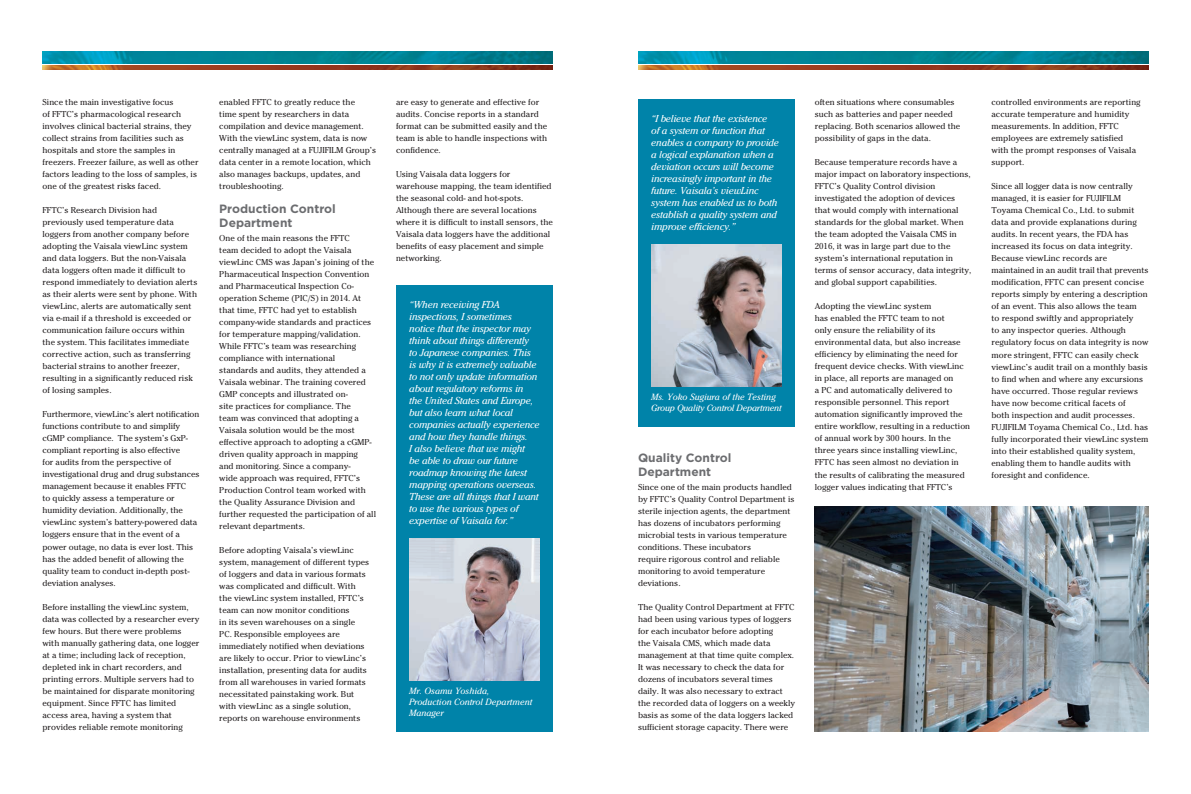
<style>
.page{position:relative;width:1191px;height:794px;background:#fff}
.page>*{position:absolute;margin:0;border:0;box-sizing:border-box;transform-origin:0 0}
.t1{font:700 12px/14px "Gotham";color:#6c6d70}
.t2{font:italic 10px/12px "Cheltenham Std";letter-spacing:-.02em;color:#fff}
.t3{font:italic 9px/11px "Cheltenham Std";letter-spacing:-.02em;color:#fff}
.t4{font:italic 9px/11px "Cheltenham Std";color:#fff}
.t5{font:8.5px/12px "Cheltenham Std";color:#231f20}
</style>
<div class="page">
<img style="left:43px;top:51px;width:510px;height:12px">
<img style="left:43px;top:65px;width:510px;height:4px">
<img style="left:638px;top:51px;width:510px;height:12px">
<img style="left:638px;top:65px;width:510px;height:4px">
<div style="left:396px;top:285px;width:157px;height:447px;background:#0083a9"></div>
<img style="left:409px;top:538px;width:131px;height:142px">
<div style="left:638px;top:99px;width:157px;height:328px;background:#0083a9"></div>
<img style="left:651px;top:245px;width:130px;height:141px">
<img style="left:814px;top:507px;width:334px;height:224px">
<p class="t5" style="left:43px;top:96px;width:158px">Since the main investigative focus<br>of FFTC’s pharmacological research involves clinical bacterial strains, they collect strains from facilities such as hospitals and store the samples in freezers. Freezer failure, as well as other factors leading to the loss of samples, is one of the greatest risks faced.</p>
<p class="t5" style="left:43px;top:204px;width:156px">FFTC’s Research Division had previously used temperature data loggers from another company before adopting the Vaisala viewLinc system and data loggers. But the non-Vaisala data loggers often made it difficult to respond immediately to deviation alerts as their alerts were sent by phone. With viewLinc, alerts are automatically sent via e-mail if a threshold is exceeded or communication failure occurs within the system. This facilitates immediate corrective action, such as transferring bacterial strains to another freezer, resulting in a significantly reduced risk of losing samples.</p>
<p class="t5" style="left:43px;top:408px;width:158px">Furthermore, viewLinc’s alert notification functions contribute to and simplify cGMP compliance. The system’s GxP&shy;compliant reporting is also effective<br>for audits from the perspective of investigational drug and drug substances management because it enables FFTC<br>to quickly assess a temperature or humidity deviation. Additionally, the viewLinc system’s battery-powered data loggers ensure that in the event of a power outage, no data is ever lost. This has the added benefit of allowing the quality team to conduct in-depth post&shy;deviation analyses.</p>
<p class="t5" style="left:43px;top:600px;width:158px">Before installing the viewLinc system, data was collected by a researcher every few hours. But there were problems with manually gathering data, one logger at a time; including lack of reception, depleted ink in chart recorders, and printing errors. Multiple servers had to be maintained for disparate monitoring equipment. Since FFTC has limited access area, having a system that provides reliable remote monitoring</p>
<p class="t5" style="left:219px;top:96px;width:158px">enabled FFTC to greatly reduce the<br>time spent by researchers in data compilation and device management.<br>With the viewLinc system, data is now centrally managed at a FUJIFILM Group’s data center in a remote location, which also manages backups, updates, and troubleshooting.</p>
<h1 class="t1" style="left:219px;top:202px;width:118px">Production Control<br>Department</h1>
<p class="t5" style="left:219px;top:232px;width:158px">One of the main reasons the FFTC<br>team decided to adopt the Vaisala viewLinc CMS was Japan’s joining of the Pharmaceutical Inspection Convention and Pharmaceutical Inspection Co&shy;operation Scheme (PIC/S) in 2014. At that time, FFTC had yet to establish company-wide standards and practices for temperature mapping/validation.<br>While FFTC’s team was researching compliance with international standards and audits, they attended a Vaisala webinar. The training covered GMP concepts and illustrated on-<br>site practices for compliance. The<br>team was convinced that adopting a Vaisala solution would be the most effective approach to adopting a cGMP&shy;driven quality approach in mapping<br>and monitoring. Since a company-<br>wide approach was required, FFTC’s Production Control team worked with the Quality Assurance Division and further requested the participation of all relevant departments.</p>
<p class="t5" style="left:219px;top:544px;width:151px">Before adopting Vaisala’s viewLinc system, management of different types of loggers and data in various formats was complicated and difficult. With the viewLinc system installed, FFTC’s team can now monitor conditions<br>in its seven warehouses on a single PC. Responsible employees are immediately notified when deviations are likely to occur. Prior to viewLinc’s installation, presenting data for audits from all warehouses in varied formats necessitated painstaking work. But with viewLinc as a single solution, reports on warehouse environments</p>
<p class="t5" style="left:396px;top:96px;width:153px">are easy to generate and effective for audits. Concise reports in a standard format can be submitted easily and the team is able to handle inspections with confidence.</p>
<p class="t5" style="left:396px;top:168px;width:158px">Using Vaisala data loggers for warehouse mapping, the team identified the seasonal cold- and hot-spots.<br>Although there are several locations where it is difficult to install sensors, the Vaisala data loggers have the additional benefits of easy placement and simple networking.</p>
<p class="t2" style="left:409px;top:298px;width:132px">“When receiving FDA inspections, I sometimes notice that the inspector may think about things differently to Japanese companies. This is why it is extremely valuable to not only update information about regulatory reforms in<br>the United States and Europe, but also learn what local companies actually experience and how they handle things.<br>I also believe that we might<br>be able to draw our future roadmap knowing the latest mapping operations overseas.<br>These are all things that I want to use the various types of expertise of Vaisala for.”</p>
<p class="t4" style="left:409px;top:685px;width:124px">Mr. Osamu Yoshida,<br>Production Control Department<br>Manager</p>
<p class="t2" style="left:651px;top:112px;width:129px">“I believe that the existence<br>of a system or function that enables a company to provide a logical explanation when a deviation occurs will become increasingly important in the future. Vaisala’s viewLinc system has enabled us to both establish a quality system and improve efficiency.”</p>
<p class="t3" style="left:651px;top:391px;width:132px">Ms. Yoko Sugiura of the Testing<br>Group Quality Control Department</p>
<h1 class="t1" style="left:638px;top:450px;width:95px">Quality Control<br>Department</h1>
<p class="t5" style="left:638px;top:481px;width:158px">Since one of the main products handled by FFTC’s Quality Control Department is sterile injection agents, the department has dozens of incubators performing microbial tests in various temperature conditions. These incubators<br>require rigorous control and reliable monitoring to avoid temperature deviations.</p>
<p class="t5" style="left:638px;top:601px;width:158px">The Quality Control Department at FFTC had been using various types of loggers for each incubator before adopting<br>the Vaisala CMS, which made data management at that time quite complex.<br>It was necessary to check the data for dozens of incubators several times daily. It was also necessary to extract the recorded data of loggers on a weekly basis as some of the data loggers lacked sufficient storage capacity. There were</p>
<p class="t5" style="left:814px;top:96px;width:147px">often situations where consumables such as batteries and paper needed replacing. Both scenarios allowed the possibility of gaps in the data.</p>
<p class="t5" style="left:814px;top:156px;width:158px">Because temperature records have a major impact on laboratory inspections, FFTC’s Quality Control division investigated the adoption of devices that would comply with international standards for the global market. When the team adopted the Vaisala CMS in 2016, it was in large part due to the system’s international reputation in terms of sensor accuracy, data integrity, and global support capabilities.</p>
<p class="t5" style="left:814px;top:300px;width:157px">Adopting the viewLinc system<br>has enabled the FFTC team to not<br>only ensure the reliability of its environmental data, but also increase efficiency by eliminating the need for frequent device checks. With viewLinc in place, all reports are managed on<br>a PC and automatically delivered to responsible personnel. This report automation significantly improved the entire workflow, resulting in a reduction of annual work by 300 hours. In the three years since installing viewLinc, FFTC has seen almost no deviation in the results of calibrating the measured logger values indicating that FFTC’s</p>
<p class="t5" style="left:991px;top:96px;width:151px">controlled environments are reporting accurate temperature and humidity measurements. In addition, FFTC employees are extremely satisfied with the prompt responses of Vaisala support.</p>
<p class="t5" style="left:991px;top:180px;width:158px">Since all logger data is now centrally managed, it is easier for FUJIFILM Toyama Chemical Co., Ltd. to submit data and provide explanations during audits. In recent years, the FDA has increased its focus on data integrity.<br>Because viewLinc records are maintained in an audit trail that prevents modification, FFTC can present concise reports simply by entering a description of an event. This also allows the team<br>to respond swiftly and appropriately<br>to any inspector queries. Although regulatory focus on data integrity is now more stringent, FFTC can easily check viewLinc’s audit trail on a monthly basis to find when and where any excursions have occurred. Those regular reviews have now become critical facets of<br>both inspection and audit processes.<br>FUJIFILM Toyama Chemical Co., Ltd. has fully incorporated their viewLinc system into their established quality system, enabling them to handle audits with foresight and confidence.</p>
</div>
